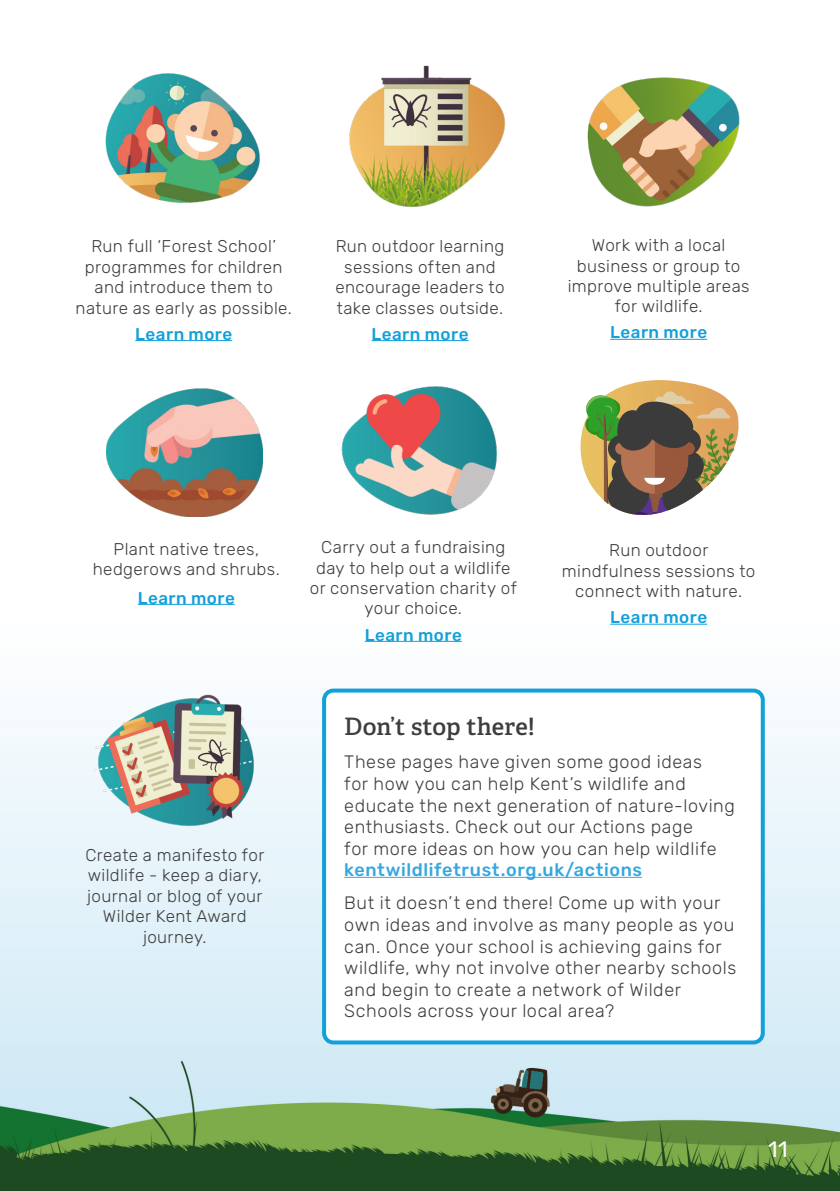
<style>
.page{position:relative;width:840px;height:1191px;background:#fff}
.page>*{position:absolute;margin:0;border:0;box-sizing:border-box;transform-origin:0 0}
.t1{font:600 24px "Adelle";letter-spacing:.005em;color:#3e3e3f}
.t2{font:22.2px "Rubik";color:#fff}
.t3{font:300 18px/21.6px "Rubik";letter-spacing:.03em;color:#3e3e3f}
.t4{font:300 17px/20.4px "Rubik";letter-spacing:.02em;color:#3e3e3f;text-align:center}
.t5{font:500 17px "Rubik";letter-spacing:.025em;color:#12a0db}
.s1{font-weight:500;color:#36a7de}
</style>
<div class="page">
<img style="left:0;top:623px;width:839px;height:568px">
<img style="left:105px;top:73px;width:155px;height:130px">
<hr style="left:135px;top:340px;width:97px;height:1px;background:#12a0db">
<img style="left:349px;top:65px;width:156px;height:142px">
<hr style="left:371px;top:340px;width:97px;height:1px;background:#12a0db">
<div style="left:324px;top:690px;width:438px;height:352px;background:#fff;border-radius:9px"></div>
<div style="left:322px;top:688px;width:442px;height:356px;border:4px solid #12a0db;border-radius:9px"></div>
<hr style="left:344px;top:877px;width:297px;height:1px;background:#36a7de">
<img style="left:106px;top:388px;width:156px;height:128px">
<hr style="left:138px;top:604px;width:97px;height:1px;background:#12a0db">
<img style="left:341px;top:386px;width:155px;height:128px">
<hr style="left:364px;top:641px;width:97px;height:1px;background:#12a0db">
<svg style="left:580px;top:380px;width:158px;height:135px"></svg>
<hr style="left:610px;top:624px;width:96px;height:1px;background:#12a0db">
<img style="left:587px;top:77px;width:153px;height:130px">
<hr style="left:610px;top:339px;width:96px;height:1px;background:#12a0db">
<img style="left:94px;top:694px;width:159px;height:134px">
<p class="t4" style="left:76px;top:237px;width:218px">Run full ‘Forest School’ programmes for children and introduce them to nature as early as possible.</p>
<p class="t5" style="left:135px;top:324px;width:98px">Learn more</p>
<p class="t4" style="left:335px;top:237px;width:170px">Run outdoor learning sessions often and encourage leaders to take classes outside.</p>
<p class="t5" style="left:371px;top:324px;width:98px">Learn more</p>
<p class="t4" style="left:567px;top:236px;width:183px">Work with a local business or group to improve multiple areas for wildlife.</p>
<p class="t5" style="left:610px;top:323px;width:98px">Learn more</p>
<p class="t4" style="left:93px;top:539px;width:188px">Plant native trees, hedgerows and shrubs.</p>
<p class="t5" style="left:138px;top:588px;width:98px">Learn more</p>
<p class="t4" style="left:85px;top:845px;width:180px">Create a manifesto for wildlife - keep a diary, journal or blog of your<br>Wilder Kent Award journey.</p>
<p class="t4" style="left:309px;top:538px;width:208px">Carry out a fundraising day to help out a wildlife or conservation charity of your choice.</p>
<p class="t5" style="left:364px;top:625px;width:98px">Learn more</p>
<p class="t4" style="left:561px;top:541px;width:195px">Run outdoor mindfulness sessions to connect with nature.</p>
<p class="t5" style="left:610px;top:607px;width:98px">Learn more</p>
<p class="t1" style="left:344px;top:712px;width:192px">Don’t stop there!</p>
<p class="t3" style="left:344px;top:752px;width:392px">These pages have given some good ideas<br>for how you can help Kent’s wildlife and educate the next generation of nature-loving enthusiasts. Check out our Actions page<br>for more ideas on how you can help wildlife <span class="s1">kentwildlifetrust.org.uk/actions</span></p>
<p class="t3" style="left:344px;top:893px;width:393px">But it doesn’t end there! Come up with your own ideas and involve as many people as you can. Once your school is achieving gains for wildlife, why not involve other nearby schools and begin to create a network of Wilder Schools across your local area?</p>
<p class="t2" style="left:767px;top:1133px;width:21px">11</p>
</div>
